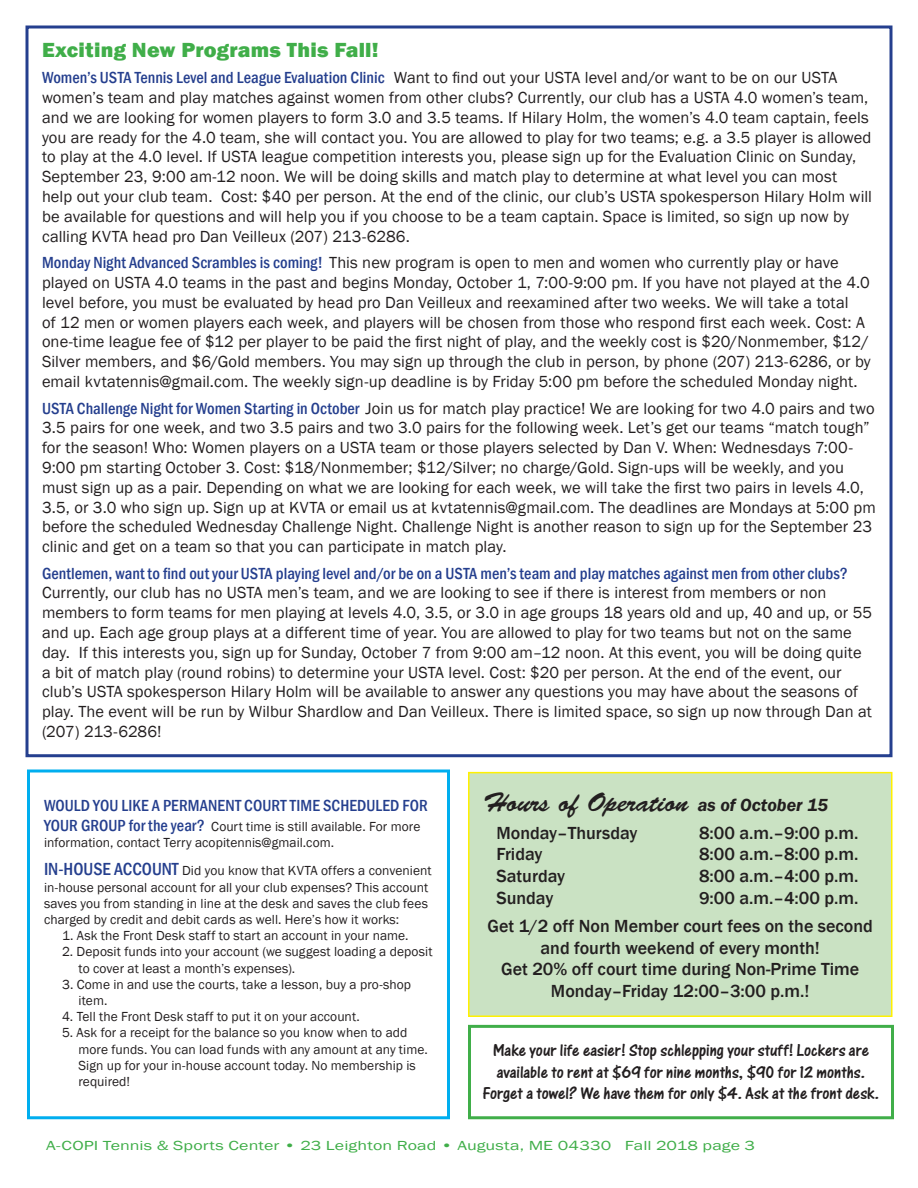
<style>
.page{position:relative;width:918px;height:1188px;background:#fff}
.page>*{position:absolute;margin:0;border:0;box-sizing:border-box;transform-origin:0 0}
.t1{font:27px "Brush Script Std";color:#231f20}
.t2{font:800 21px "Franklin Gothic";letter-spacing:.01em;color:#40ae49}
.t3{font:500 18px/21.6px "Franklin Gothic";color:#231f20}
.t4{font:18px/21.6px "One Stroke Script Let Plain";color:#231f20;text-align:center}
.t5{font:16.5px/19.8px "Franklin Gothic";letter-spacing:.005em;color:#231f20}
.t6{font:500 condensed 16.5px "Franklin Gothic";letter-spacing:.005em;color:#253f8e}
.t7{font:13.5px/16.2px "Franklin Gothic";letter-spacing:.005em;color:#231f20}
.t8{font:13.5px "Franklin Gothic";letter-spacing:.005em;color:#40ae49;scale:1.33 1}
.s1{font-weight:500;font-stretch:condensed;color:#253f8e}
.s2{font-weight:500;font-stretch:condensed;font-size:16.5px;color:#253f8e}
.s3{font-weight:500;font-stretch:condensed;font-size:18px;color:#253f8e}
.s4{font-family:"Franklin Gothic";font-weight:600;font-style:italic;font-size:18px}
</style>
<div class="page">
<div style="left:468px;top:1025px;width:426px;height:94px;border:3px solid #40ae49"></div>
<div style="left:26px;top:26px;width:866px;height:731px;border:3px solid #253f8e"></div>
<div style="left:27px;top:770px;width:423px;height:349px;border:3px solid #00aeef"></div>
<div style="left:469px;top:773px;width:423px;height:243px;background:#cae2c3"></div>
<div style="left:468px;top:772px;width:424px;height:245px;border:2px solid #fff101"></div>
<p class="t2" style="left:42px;top:36px;width:338px">Exciting New Programs This Fall!</p>
<p class="t5" style="left:42px;top:68px;width:831px"><span class="s1">Women’s USTA Tennis Level and League Evaluation Clinic</span> Want to find out your USTA level and/or want to be on our USTA women’s team and play matches against women from other clubs? Currently, our club has a USTA 4.0 women’s team, and we are looking for women players to form 3.0 and 3.5 teams. If Hilary Holm, the women’s 4.0 team captain, feels you are ready for the 4.0 team, she will contact you. You are allowed to play for two teams; e.g. a 3.5 player is allowed to play at the 4.0 level. If USTA league competition interests you, please sign up for the Evaluation Clinic on Sunday, September 23, 9:00 am-12 noon. We will be doing skills and match play to determine at what level you can most<br>help out your club team. Cost: $40 per person. At the end of the clinic, our club’s USTA spokesperson Hilary Holm will be available for questions and will help you if you choose to be a team captain. Space is limited, so sign up now by calling KVTA head pro Dan Veilleux (207) 213-6286.</p>
<p class="t5" style="left:42px;top:253px;width:830px"><span class="s1">Monday Night Advanced Scrambles is coming!</span> This new program is open to men and women who currently play or have played on USTA 4.0 teams in the past and begins Monday, October 1, 7:00-9:00 pm. If you have not played at the 4.0 level before, you must be evaluated by head pro Dan Veilleux and reexamined after two weeks. We will take a total<br>of 12 men or women players each week, and players will be chosen from those who respond first each week. Cost: A one-time league fee of $12 per player to be paid the first night of play, and the weekly cost is $20/Nonmember, $12/ Silver members, and $6/Gold members. You may sign up through the club in person, by phone (207) 213-6286, or by email kvtatennis@gmail.com. The weekly sign-up deadline is by Friday 5:00 pm before the scheduled Monday night.</p>
<p class="t5" style="left:42px;top:399px;width:835px"><span class="s1">USTA Challenge Night for Women Starting in October</span> Join us for match play practice! We are looking for two 4.0 pairs and two 3.5 pairs for one week, and two 3.5 pairs and two 3.0 pairs for the following week. Let’s get our teams “match tough” for the season! Who: Women players on a USTA team or those players selected by Dan V. When: Wednesdays 7:00- 9:00 pm starting October 3. Cost: $18/Nonmember; $12/Silver; no charge/Gold. Sign-ups will be weekly, and you must sign up as a pair. Depending on what we are looking for each week, we will take the first two pairs in levels 4.0, 3.5, or 3.0 who sign up. Sign up at KVTA or email us at kvtatennis@gmail.com. The deadlines are Mondays at 5:00 pm before the scheduled Wednesday Challenge Night. Challenge Night is another reason to sign up for the September 23 clinic and get on a team so that you can participate in match play.</p>
<p class="t6" style="left:42px;top:562px;width:807px">Gentlemen, want to find out your USTA playing level and/or be on a USTA men’s team and play matches against men from other clubs?</p>
<p class="t5" style="left:42px;top:583px;width:832px">Currently, our club has no USTA men’s team, and we are looking to see if there is interest from members or non members to form teams for men playing at levels 4.0, 3.5, or 3.0 in age groups 18 years old and up, 40 and up, or 55 and up. Each age group plays at a different time of year. You are allowed to play for two teams but not on the same day. If this interests you, sign up for Sunday, October 7 from 9:00 am–12 noon. At this event, you will be doing quite a bit of match play (round robins) to determine your USTA level. Cost: $20 per person. At the end of the event, our club’s USTA spokesperson Hilary Holm will be available to answer any questions you may have about the seasons of play. The event will be run by Wilbur Shardlow and Dan Veilleux. There is limited space, so sign up now through Dan at (207) 213-6286!</p>
<p class="t6" style="left:44px;top:795px;width:385px">WOULD YOU LIKE A PERMANENT COURT TIME SCHEDULED FOR</p>
<p class="t7" style="left:44px;top:819px;width:378px"><span class="s2">YOUR GROUP for the year?</span> Court time is still available. For more information, contact Terry acopitennis@gmail.com.</p>
<p class="t7" style="left:44px;top:863px;width:389px"><span class="s3">IN-HOUSE ACCOUNT</span> Did you know that KVTA offers a convenient in-house personal account for all your club expenses? This account saves you from standing in line at the desk and saves the club fees charged by credit and debit cards as well. Here’s how it works:</p>
<p class="t7" style="left:62px;top:928px;width:348px">1. Ask the Front Desk staff to start an account in your name.</p>
<p class="t7" style="left:79px;top:944px;width:356px;text-indent:-16px">2. Deposit funds into your account (we suggest loading a deposit to cover at least a month’s expenses).</p>
<p class="t7" style="left:79px;top:976px;width:334px;text-indent:-16px">3. Come in and use the courts, take a lesson, buy a pro-shop item.</p>
<p class="t7" style="left:62px;top:1009px;width:299px">4. Tell the Front Desk staff to put it on your account.</p>
<p class="t7" style="left:79px;top:1025px;width:351px;text-indent:-16px">5. Ask for a receipt for the balance so you know when to add more funds. You can load funds with any amount at any time.<br>Sign up for your in-house account today. No membership is required!</p>
<h1 class="t1" style="left:483px;top:787px;width:347px">Hours of Operation <span class="s4">as of October 15</span></h1>
<p class="t3" style="left:497px;top:822px;width:142px">Monday–Thursday</p>
<p class="t3" style="left:699px;top:822px;width:161px">8:00 a.m.–9:00 p.m.</p>
<p class="t3" style="left:497px;top:844px;width:47px">Friday</p>
<p class="t3" style="left:699px;top:844px;width:161px">8:00 a.m.–8:00 p.m.</p>
<p class="t3" style="left:497px;top:865px;width:70px">Saturday</p>
<p class="t3" style="left:699px;top:865px;width:161px">8:00 a.m.–4:00 p.m.</p>
<p class="t3" style="left:497px;top:887px;width:58px">Sunday</p>
<p class="t3" style="left:488px;top:884px;width:387px;line-height:28.3px;text-indent:211px">9:00 a.m.–4:00 p.m.<br>Get 1/2 off Non Member court fees on the second</p>
<p class="t3" style="left:501px;top:937px;width:360px;text-align:center">and fourth weekend of every month!<br>Get 20% off court time during Non-Prime Time<br>Monday–Friday 12:00–3:00 p.m.!</p>
<p class="t4" style="left:483px;top:1039px;width:398px">Make your life easier! Stop schlepping your stuff! Lockers are available to rent at $69 for nine months, $90 for 12 months.<br>Forget a towel? We have them for only $4. Ask at the front desk.</p>
<p class="t8" style="left:46px;top:1138px;width:535px">A-COPI Tennis &amp; Sports Center • 23 Leighton Road • Augusta, ME 04330 Fall 2018 page 3</p>
</div>
